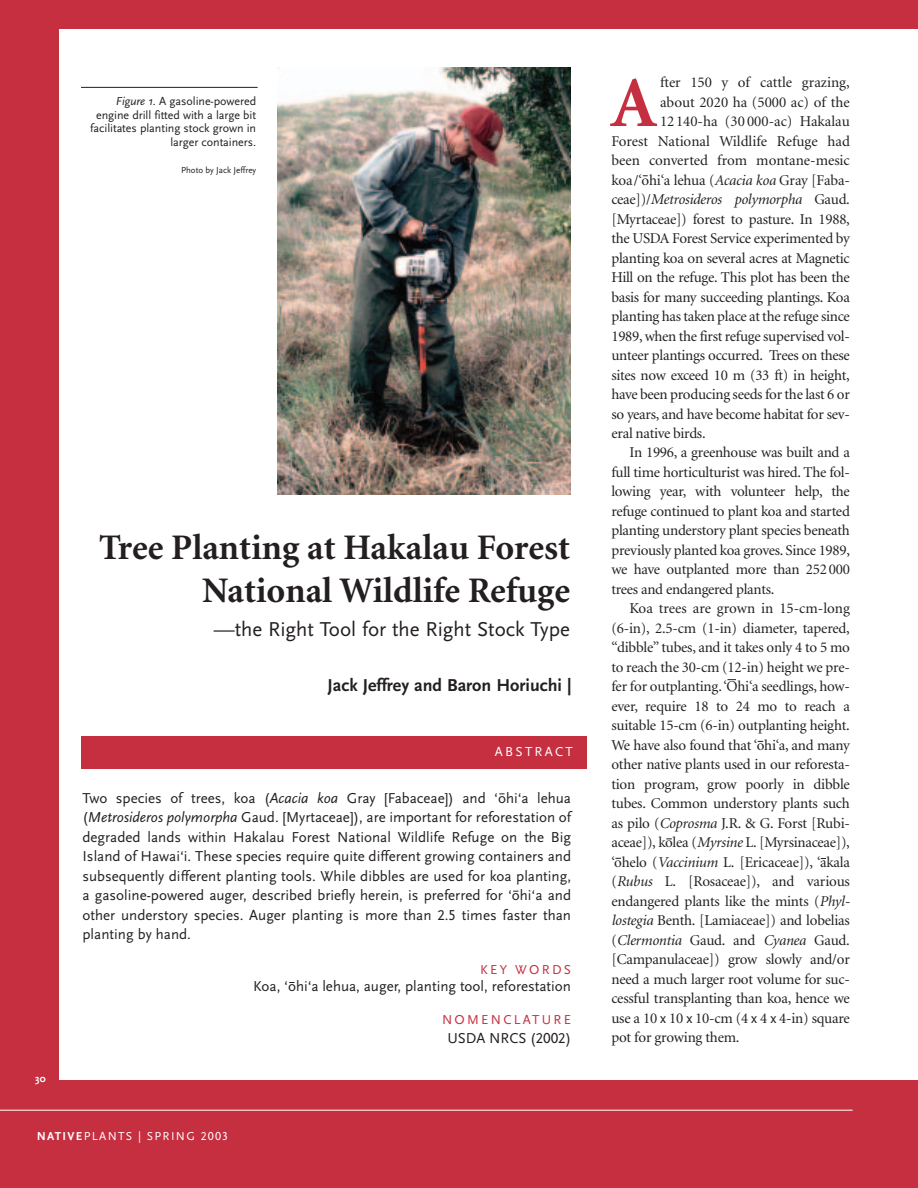
<style>
.page{position:relative;width:918px;height:1188px;background:#c52f40}
.page>*{position:absolute;margin:0;border:0;box-sizing:border-box;transform-origin:0 0}
.t1{font:700 72px "Minion";color:#c52f40}
.t2{font:700 36px/43.2px "Minion";color:#231f20;text-align:right}
.t3{font:21px "Scala Sans";color:#231f20}
.t4{font:700 18px "Scala Sans";color:#231f20}
.t5{font:15px "Minion";letter-spacing:-.02em;color:#231f20}
.t6{font:15px/19.5px "Scala Sans";color:#231f20;text-align:justify}
.t7{font:15px "Minion";color:#231f20}
.t8{font:italic 15px "Minion";letter-spacing:-.015em;color:#231f20}
.t9{font:13.5px "Scala Sans";letter-spacing:.17em;color:#c52f40}
.t10{font:13.5px "Scala Sans";letter-spacing:.17em;color:#fff}
.t11{font:12px/13.5px "Scala Sans";letter-spacing:-.005em;color:#231f20;text-align:right}
.t12{font:12px "Scala Sans";letter-spacing:.115em;color:#fff}
.t13{font:700 10.5px "Scala Sans";color:#fff}
.t14{font:9px "Scala Sans";letter-spacing:-.005em;color:#231f20}
.s1{font-style:italic}
.s2{font-family:"Scala Sans Caps"}
.s3{font-weight:700}
.s4{font-style:normal}
.s5{font-family:"Scala Sans"}
</style>
<div class="page">
<hr style="left:0;top:1110px;width:853px;height:1px;background:#fff">
<div style="left:60px;top:29px;width:858px;height:1051px;background:#fff"></div>
<div style="left:81px;top:737px;width:505px;height:32px;background:#c52f40"></div>
<img style="left:277px;top:68px;width:294px;height:427px">
<hr style="left:81px;top:87px;width:177px;height:1px;background:#231f20">
<p class="t11" style="left:90px;top:95px;width:167px"><span class="s1">Figure 1.</span> A gasoline-powered engine drill fitted with a large bit facilitates planting stock grown in larger containers.</p>
<p class="t14" style="left:181px;top:166px;width:76px">Photo by Jack Jeffrey</p>
<h2 class="t2" style="left:99px;top:529px;width:472px">Tree Planting at Hakalau Forest<br>National Wildlife Refuge</h2>
<h3 class="t3" style="left:214px;top:621px;width:358px">—the Right Tool for the Right Stock Type</h3>
<p class="t4" style="left:327px;top:678px;width:246px">Jack Jeffrey and Baron Horiuchi |</p>
<p class="t10" style="left:495px;top:746px;width:79px">ABSTRACT</p>
<p class="t13" style="left:35px;top:1074px;width:12px">30</p>
<p class="t6" style="left:82px;top:789px;width:490px">Two species of trees, koa (<span class="s1">Acacia koa</span> Gray [Fabaceae]) and ‘ohi‘a lehua (<span class="s1">Metrosideros polymorpha</span> Gaud. [Myrtaceae]), are important for reforestation of degraded lands within Hakalau Forest National Wildlife Refuge on the Big Island of Hawai‘i. These species require quite different growing containers and subsequently different planting tools. While dibbles are used for koa planting, a gasoline-powered auger, described briefly herein, is preferred for ‘ohi‘a and other understory species. Auger planting is more than <span class="s2">2.5</span> times faster than planting by hand.</p>
<p class="t9" style="left:480px;top:964px;width:92px">KEY WORDS</p>
<p class="t6" style="left:253px;top:978px;width:320px">Koa, ‘ohi‘a lehua, auger, planting tool, reforestation</p>
<p class="t9" style="left:442px;top:1015px;width:131px">NOMENCLATURE</p>
<p class="t6" style="left:447px;top:1030px;width:125px">USDA NRCS <span class="s2">(2002)</span></p>
<p class="t12" style="left:37px;top:1131px;width:193px"><span class="s3">NATIVE</span>PLANTS | SPRING <span class="s2">2003</span></p>
<p class="t7" style="left:660px;top:76px;width:191px">fter 150 y of cattle grazing,</p>
<p class="t7" style="left:660px;top:96px;width:191px">about 2020 ha (5000 ac) of the</p>
<p class="t7" style="left:660px;top:115px;width:191px">12140-ha (30 000-ac) Hakalau</p>
<p class="t7" style="left:611px;top:135px;width:240px">Forest National Wildlife Refuge had</p>
<p class="t7" style="left:611px;top:154px;width:240px">been converted from montane-mesic</p>
<p class="t5" style="left:611px;top:174px;width:240px">koa/‘ohi‘a lehua (<span class="s1">Acacia koa</span> Gray [Faba-</p>
<p class="t8" style="left:611px;top:193px;width:240px"><span class="s4">ceae])/</span>Metrosideros polymorpha <span class="s4">Gaud.</span></p>
<p class="t5" style="left:611px;top:213px;width:240px">[Myrtaceae]) forest to pasture. In 1988,</p>
<p class="t5" style="left:611px;top:232px;width:240px">the USDA Forest Service experimented by</p>
<p class="t5" style="left:611px;top:252px;width:240px">planting koa on several acres at Magnetic</p>
<p class="t5" style="left:611px;top:271px;width:240px">Hill on the refuge. This plot has been the</p>
<p class="t5" style="left:611px;top:291px;width:240px">basis for many succeeding plantings. Koa</p>
<p class="t5" style="left:611px;top:310px;width:240px">planting has taken place at the refuge since</p>
<p class="t5" style="left:611px;top:330px;width:240px">1989, when the first refuge supervised vol-</p>
<p class="t5" style="left:611px;top:349px;width:240px">unteer plantings occurred. Trees on these</p>
<p class="t5" style="left:611px;top:369px;width:240px">sites now exceed 10 m (33 ft) in height,</p>
<p class="t5" style="left:611px;top:388px;width:240px">have been producing seeds for the last 6 or</p>
<p class="t5" style="left:611px;top:408px;width:240px">so years, and have become habitat for sev-</p>
<p class="t5" style="left:611px;top:427px;width:96px">eral native birds.</p>
<p class="t5" style="left:629px;top:447px;width:222px">In 1996, a greenhouse was built and a</p>
<p class="t5" style="left:611px;top:466px;width:240px">full time horticulturist was hired. The fol-</p>
<p class="t5" style="left:611px;top:486px;width:240px">lowing year, with volunteer help, the</p>
<p class="t5" style="left:611px;top:505px;width:240px">refuge continued to plant koa and started</p>
<p class="t5" style="left:611px;top:525px;width:240px">planting understory plant species beneath</p>
<p class="t5" style="left:611px;top:544px;width:240px">previously planted koa groves. Since 1989,</p>
<p class="t5" style="left:611px;top:564px;width:240px">we have outplanted more than 252 000</p>
<p class="t5" style="left:611px;top:583px;width:164px">trees and endangered plants.</p>
<p class="t7" style="left:629px;top:603px;width:222px">Koa trees are grown in 15-cm-long</p>
<p class="t5" style="left:611px;top:622px;width:240px">(6-in), 2.5-cm (1-in) diameter, tapered,</p>
<p class="t5" style="left:611px;top:642px;width:240px">“dibble” tubes, and it takes only 4 to 5 mo</p>
<p class="t5" style="left:611px;top:661px;width:240px">to reach the 30-cm (12-in) height we pre-</p>
<p class="t5" style="left:611px;top:681px;width:240px">fer for outplanting.‘Ohi‘a seedlings, how-</p>
<p class="t5" style="left:611px;top:700px;width:240px">ever, require 18 to 24 mo to reach a</p>
<p class="t5" style="left:611px;top:720px;width:240px">suitable 15-cm (6-in) outplanting height.</p>
<p class="t5" style="left:611px;top:739px;width:240px">We have also found that ‘ohi‘a, and many</p>
<p class="t5" style="left:611px;top:759px;width:240px">other native plants used in our reforesta-</p>
<p class="t5" style="left:611px;top:778px;width:240px">tion program, grow poorly in dibble</p>
<p class="t5" style="left:611px;top:798px;width:240px">tubes. Common understory plants such</p>
<p class="t5" style="left:611px;top:817px;width:240px">as pilo (<span class="s1">Coprosma</span> J.R. &amp; G. Forst [Rubi-</p>
<p class="t5" style="left:611px;top:837px;width:240px">aceae]), kolea (<span class="s1">Myrsine</span> L. [Myrsinaceae]),</p>
<p class="t5" style="left:611px;top:856px;width:240px">‘ohelo (<span class="s1">Vaccinium</span> L. [Ericaceae]), ‘akala</p>
<p class="t5" style="left:611px;top:876px;width:240px">(<span class="s1">Rubus</span> L. [Rosaceae]), and various</p>
<p class="t5" style="left:611px;top:895px;width:240px">endangered plants like the mints (<span class="s1">Phyl-</span></p>
<p class="t5" style="left:611px;top:915px;width:240px"><span class="s1">lostegia</span> Benth. [Lamiaceae]) and lobelias</p>
<p class="t8" style="left:611px;top:934px;width:240px"><span class="s4">(</span>Clermontia <span class="s4">Gaud. and</span> Cyanea <span class="s4">Gaud.</span></p>
<p class="t5" style="left:611px;top:954px;width:240px">[Campanulaceae]) grow slowly and/or</p>
<p class="t5" style="left:611px;top:973px;width:240px">need a much larger root volume for suc-</p>
<p class="t5" style="left:611px;top:993px;width:240px">cessful transplanting than koa, hence we</p>
<p class="t5" style="left:611px;top:1012px;width:240px">use a 10 <span class="s5">x</span> 10 <span class="s5">x</span> 10-cm (4 <span class="s5">x</span> 4 <span class="s5">x</span> 4-in) square</p>
<p class="t5" style="left:611px;top:1032px;width:130px">pot for growing them.</p>
<h1 class="t1" style="left:610px;top:75px;width:49px">A</h1>
</div>
